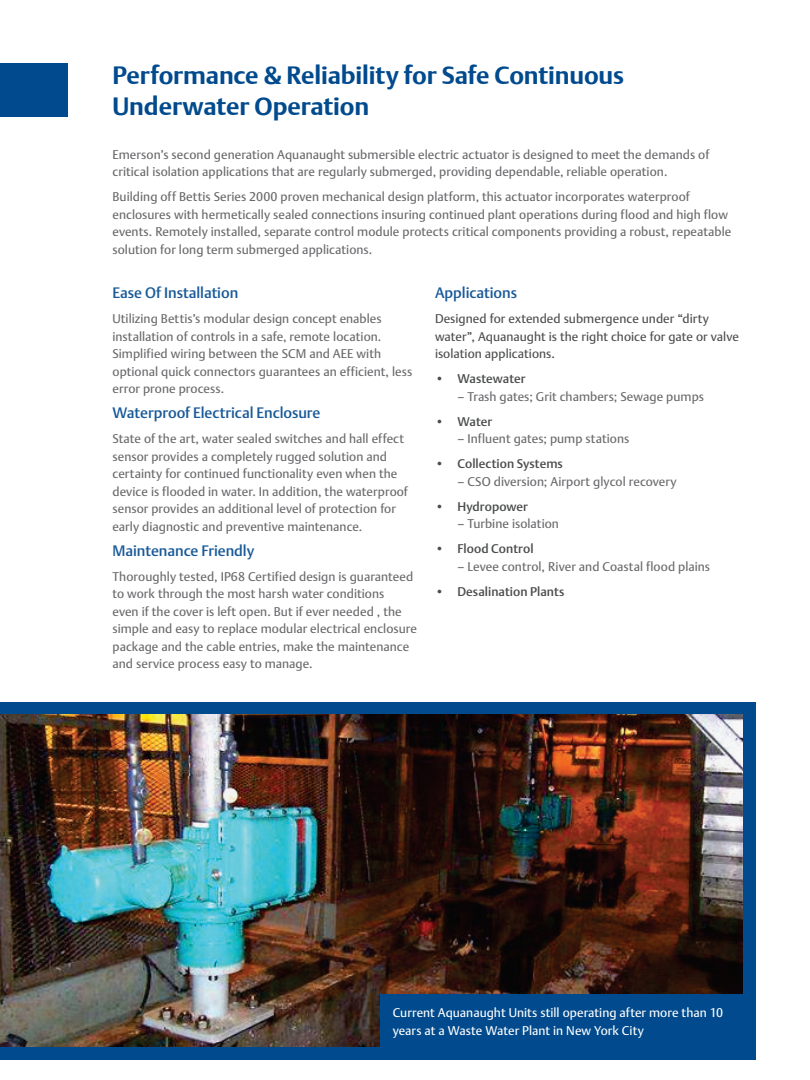
<style>
.page{position:relative;width:810px;height:1080px;background:#fff}
.page>*{position:absolute;margin:0;border:0;box-sizing:border-box;transform-origin:0 0}
.t1{font:700 25px/31.2px "DTL Argo T";letter-spacing:-.005em;color:#004a8d}
.t2{font:15px "DTL Argo T Medium";letter-spacing:-.005em;color:#1a5a99}
.t3{font:12.5px/17.5px "DTL Argo T";letter-spacing:.005em;color:#69696c}
.t4{font:12.5px/17.5px "DTL Argo T";letter-spacing:.005em;color:#4b4c4d}
.t5{font:12.5px/17.5px "DTL Argo T";letter-spacing:.005em;color:#fff}
.t6{font:12.5px "DTL Argo T Medium";letter-spacing:.005em;color:#4b4c4d}
</style>
<div class="page">
<div style="left:0;top:63px;width:68px;height:54px;background:#004a8d"></div>
<div style="left:0;top:702px;width:756px;height:357px;background:#004a8d"></div>
<img style="left:0;top:714px;width:742px;height:332px">
<div style="left:381px;top:994px;width:363px;height:54px;background:#004a8d"></div>
<p class="t1" style="left:112px;top:59px;width:513px">Performance &amp; Reliability for Safe Continuous<br>Underwater Operation</p>
<p class="t3" style="left:112px;top:146px;width:598px">Emerson’s second generation Aquanaught submersible electric actuator is designed to meet the demands of critical isolation applications that are regularly submerged, providing dependable, reliable operation.</p>
<p class="t3" style="left:112px;top:188px;width:620px">Building off Bettis Series 2000 proven mechanical design platform, this actuator incorporates waterproof enclosures with hermetically sealed connections insuring continued plant operations during flood and high flow events. Remotely installed, separate control module protects critical components providing a robust, repeatable solution for long term submerged applications.</p>
<p class="t2" style="left:112px;top:284px;width:127px">Ease Of Installation</p>
<p class="t3" style="left:112px;top:310px;width:301px">Utilizing Bettis’s modular design concept enables installation of controls in a safe, remote location.<br>Simplified wiring between the SCM and AEE with optional quick connectors guarantees an efficient, less error prone process.</p>
<p class="t2" style="left:112px;top:404px;width:210px">Waterproof Electrical Enclosure</p>
<p class="t3" style="left:112px;top:430px;width:297px">State of the art, water sealed switches and hall effect sensor provides a completely rugged solution and certainty for continued functionality even when the device is flooded in water. In addition, the waterproof sensor provides an additional level of protection for early diagnostic and preventive maintenance.</p>
<p class="t2" style="left:112px;top:541px;width:143px">Maintenance Friendly</p>
<p class="t3" style="left:112px;top:567px;width:306px">Thoroughly tested, IP68 Certified design is guaranteed to work through the most harsh water conditions<br>even if the cover is left open. But if ever needed , the simple and easy to replace modular electrical enclosure package and the cable entries, make the maintenance and service process easy to manage.</p>
<p class="t2" style="left:435px;top:284px;width:84px">Applications</p>
<p class="t4" style="left:435px;top:310px;width:305px">Designed for extended submergence under “dirty water”, Aquanaught is the right choice for gate or valve isolation applications.</p>
<p class="t6" style="left:435px;top:371px;width:92px">• Wastewater</p>
<p class="t3" style="left:458px;top:387px;width:248px">– Trash gates; Grit chambers; Sewage pumps</p>
<p class="t6" style="left:435px;top:414px;width:59px">• Water</p>
<p class="t3" style="left:458px;top:430px;width:173px">– Influent gates; pump stations</p>
<p class="t6" style="left:435px;top:456px;width:129px">• Collection Systems</p>
<p class="t3" style="left:458px;top:472px;width:221px">– CSO diversion; Airport glycol recovery</p>
<p class="t6" style="left:435px;top:499px;width:94px">• Hydropower</p>
<p class="t3" style="left:458px;top:515px;width:103px">– Turbine isolation</p>
<p class="t6" style="left:435px;top:541px;width:100px">• Flood Control</p>
<p class="t3" style="left:458px;top:557px;width:254px">– Levee control, River and Coastal flood plains</p>
<p class="t6" style="left:435px;top:584px;width:131px">• Desalination Plants</p>
<p class="t5" style="left:393px;top:1004px;width:332px">Current Aquanaught Units still operating after more than 10 years at a Waste Water Plant in New York City</p>
</div>
